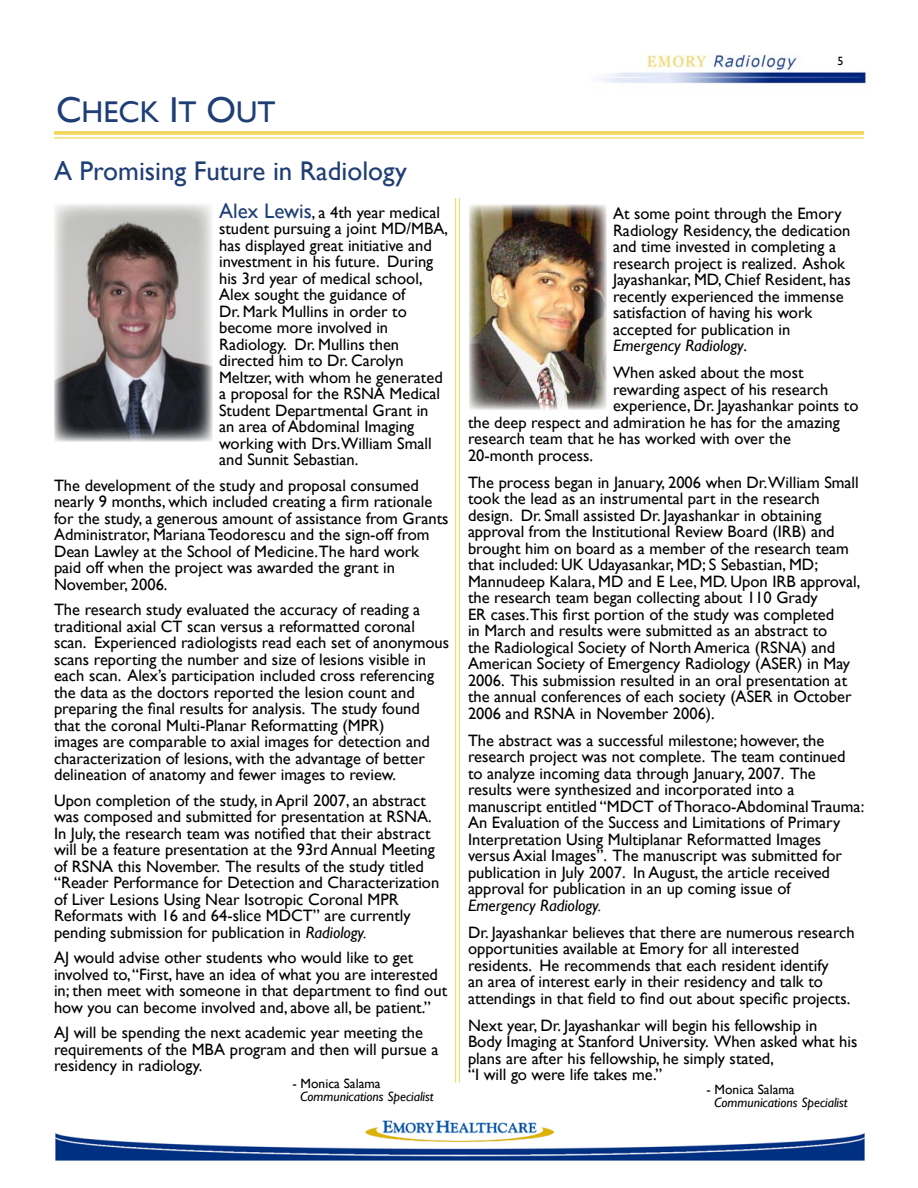
<style>
.page{position:relative;width:918px;height:1188px;background:#fff}
.page>*{position:absolute;margin:0;border:0;box-sizing:border-box;transform-origin:0 0}
.t1{font:30px "Gill Sans";color:#1e3e75}
.t2{font:27px "Gill Sans";color:#1e3e75}
.t3{font:16.5px/16.5px "Gill Sans";color:#000}
.t4{font:italic 16.5px "Gill Sans";color:#000}
.t5{font:italic 13.5px "Gill Sans";color:#000}
.t6{font:13.5px "Gill Sans";color:#000}
.s1{font-size:36px}
.s2{font-size:21px;color:#1e3e75}
.s3{font-style:italic}
</style>
<div class="page">
<img style="left:597px;top:54px;width:269px;height:30px">
<img style="left:55px;top:1120px;width:810px;height:41px">
<svg style="left:54px;top:131px;width:810px;height:4px;background:#f2d768"></svg>
<hr style="left:54px;top:137px;width:810px;height:2px;background:#f2d55f">
<img style="left:54px;top:204px;width:158px;height:237px">
<hr style="left:459px;top:198px;width:1px;height:884px;background:#f2d55f">
<hr style="left:455px;top:198px;width:1px;height:884px;background:#f2d55f">
<img style="left:470px;top:205px;width:136px;height:205px">
<h1 class="t1" style="left:56px;top:94px;width:221px"><span class="s1">C</span>HECK <span class="s1">I</span>T <span class="s1">O</span>UT</h1>
<h2 class="t2" style="left:54px;top:155px;width:355px">A Promising Future in Radiology</h2>
<p class="t3" style="left:219px;top:204px;width:231px"><span class="s2">Alex Lewis</span>, a 4th year medical student pursuing a joint MD/MBA, has displayed great initiative and investment in his future. During his 3rd year of medical school,<br>Alex sought the guidance of<br>Dr. Mark Mullins in order to become more involved in<br>Radiology. Dr. Mullins then directed him to Dr. Carolyn<br>Meltzer, with whom he generated a proposal for the RSNA Medical<br>Student Departmental Grant in<br>an area of Abdominal Imaging working with Drs.William Small and Sunnit Sebastian.</p>
<p class="t3" style="left:54px;top:477px;width:396px">The development of the study and proposal consumed nearly 9 months, which included creating a firm rationale for the study, a generous amount of assistance from Grants Administrator, Mariana Teodorescu and the sign-off from Dean Lawley at the School of Medicine.The hard work paid off when the project was awarded the grant in November, 2006.</p>
<p class="t3" style="left:54px;top:602px;width:397px">The research study evaluated the accuracy of reading a traditional axial CT scan versus a reformatted coronal scan. Experienced radiologists read each set of anonymous scans reporting the number and size of lesions visible in each scan. Alex’s participation included cross referencing the data as the doctors reported the lesion count and preparing the final results for analysis. The study found that the coronal Multi-Planar Reformatting (MPR)<br>images are comparable to axial images for detection and characterization of lesions, with the advantage of better delineation of anatomy and fewer images to review.</p>
<p class="t3" style="left:54px;top:792px;width:387px">Upon completion of the study, in April 2007, an abstract was composed and submitted for presentation at RSNA.<br>In July, the research team was notified that their abstract will be a feature presentation at the 93rd Annual Meeting of RSNA this November. The results of the study titled “Reader Performance for Detection and Characterization of Liver Lesions Using Near Isotropic Coronal MPR Reformats with 1 6 and 64-slice MDCT” are currently pending submission for publication in <span class="s3">Radiology.</span></p>
<p class="t3" style="left:54px;top:950px;width:395px">AJ would advise other students who would like to get involved to, “First, have an idea of what you are interested in; then meet with someone in that department to find out how you can become involved and, above all, be patient.”</p>
<p class="t3" style="left:54px;top:1025px;width:386px">AJ will be spending the next academic year meeting the requirements of the MBA program and then will pursue a residency in radiology.</p>
<p class="t6" style="left:293px;top:1076px;width:90px">- Monica Salama</p>
<p class="t5" style="left:300px;top:1089px;width:135px">Communications Specialist</p>
<p class="t3" style="left:613px;top:206px;width:239px">At some point through the Emory<br>Radiology Residency, the dedication and time invested in completing a research project is realized. Ashok<br>Jayashankar, MD, Chief Resident, has recently experienced the immense satisfaction of having his work accepted for publication in<br><span class="s3">Emergency Radiology</span>.</p>
<p class="t3" style="left:613px;top:365px;width:192px">When asked about the most</p>
<p class="t3" style="left:613px;top:381px;width:217px">rewarding aspect of his research</p>
<p class="t3" style="left:613px;top:398px;width:247px">experience, Dr. Jayashankar points to</p>
<p class="t3" style="left:468px;top:414px;width:373px">the deep respect and admiration he has for the amazing</p>
<p class="t3" style="left:468px;top:431px;width:324px">research team that he has worked with over the</p>
<p class="t3" style="left:468px;top:447px;width:127px">20-month process.</p>
<p class="t3" style="left:468px;top:474px;width:394px">The process began in January, 2006 when Dr.William Small took the lead as an instrumental part in the research design. Dr. Small assisted Dr. Jayashankar in obtaining approval from the Institutional Review Board (IRB) and brought him on board as a member of the research team that included: UK Udayasankar, MD; S Sebastian, MD; Mannudeep Kalara, MD and E Lee, MD. Upon IRB approval, the research team began collecting about 11 0 Grady<br>ER cases.This first portion of the study was completed<br>in March and results were submitted as an abstract to<br>the Radiological Society of North America (RSNA) and American Society of Emergency Radiology (ASER) in May 2006. This submission resulted in an oral presentation at the annual conferences of each society (ASER in October 2006 and RSNA in November 2006).</p>
<p class="t3" style="left:468px;top:732px;width:398px">The abstract was a successful milestone; however, the research project was not complete. The team continued to analyze incoming data through January, 2007. The<br>results were synthesized and incorporated into a manuscript entitled “MDCT of Thoraco-Abdominal Trauma:<br>An Evaluation of the Success and Limitations of Primary Interpretation Using Multiplanar Reformatted Images versus Axial Images”. The manuscript was submitted for publication in July 2007. In August, the article received approval for publication in an up coming issue of</p>
<p class="t4" style="left:468px;top:895px;width:135px">Emergency Radiology.</p>
<p class="t3" style="left:468px;top:924px;width:388px">Dr. Jayashankar believes that there are numerous research opportunities available at Emory for all interested residents. He recommends that each resident identify<br>an area of interest early in their residency and talk to attendings in that field to find out about specific projects.</p>
<p class="t3" style="left:468px;top:1017px;width:391px">Next year, Dr. Jayashankar will begin his fellowship in<br>Body Imaging at Stanford University. When asked what his plans are after his fellowship, he simply stated,<br>“I will go were life takes me.”</p>
<p class="t6" style="left:707px;top:1081px;width:90px">- Monica Salama</p>
<p class="t5" style="left:714px;top:1095px;width:135px">Communications Specialist</p>
</div>
